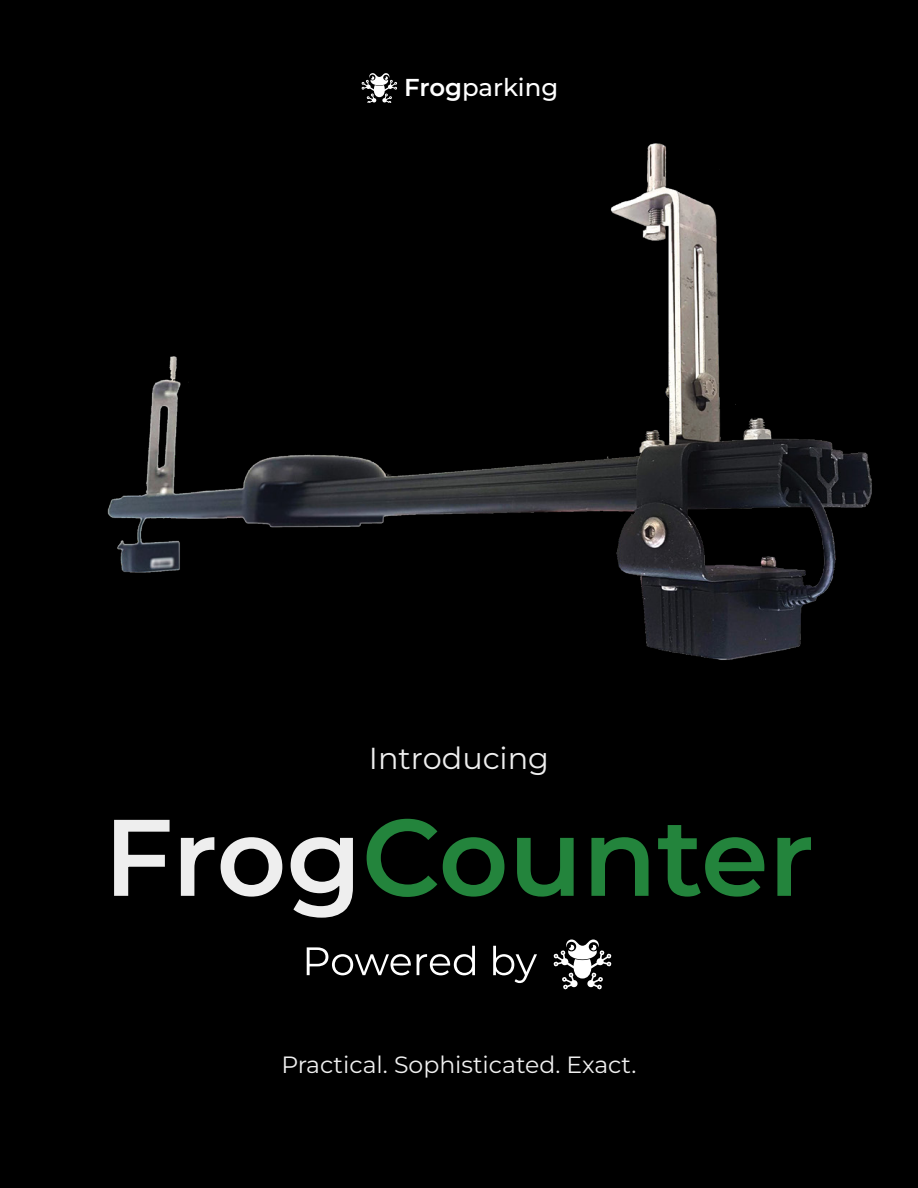
<style>
.page{position:relative;width:918px;height:1188px;background:#000}
.page>*{position:absolute;margin:0;border:0;box-sizing:border-box;transform-origin:0 0}
.t1{font:600 108.6px "Montserrat";color:#23843c}
.t2{font:30.3px "Montserrat";color:#eee}
.t3{font:500 24.45px "Montserrat";letter-spacing:-.005em;color:#fff}
.t4{font:23.55px "Montserrat";color:#efefef}
.s1{font-weight:600}
.s2{color:#eee}
</style>
<div class="page">
<img style="left:107px;top:143px;width:765px;height:517px">
<svg style="left:553px;top:940px;width:58px;height:49px"></svg>
<svg style="left:307px;top:947px;width:104px;height:28px"></svg>
<svg style="left:417px;top:946px;width:58px;height:29px"></svg>
<svg style="left:493px;top:946px;width:44px;height:37px"></svg>
<svg style="left:362px;top:73px;width:35px;height:30px"></svg>
<p class="t3" style="left:404px;top:71px;width:156px"><span class="s1">Frog</span>parking</p>
<p class="t2" style="left:369px;top:737px;width:182px">Introducing</p>
<h1 class="t1" style="left:104px;top:780px;width:712px"><span class="s2">Frog</span>Counter</h1>
<p class="t4" style="left:282px;top:1048px;width:356px">Practical. Sophisticated. Exact.</p>
</div>
